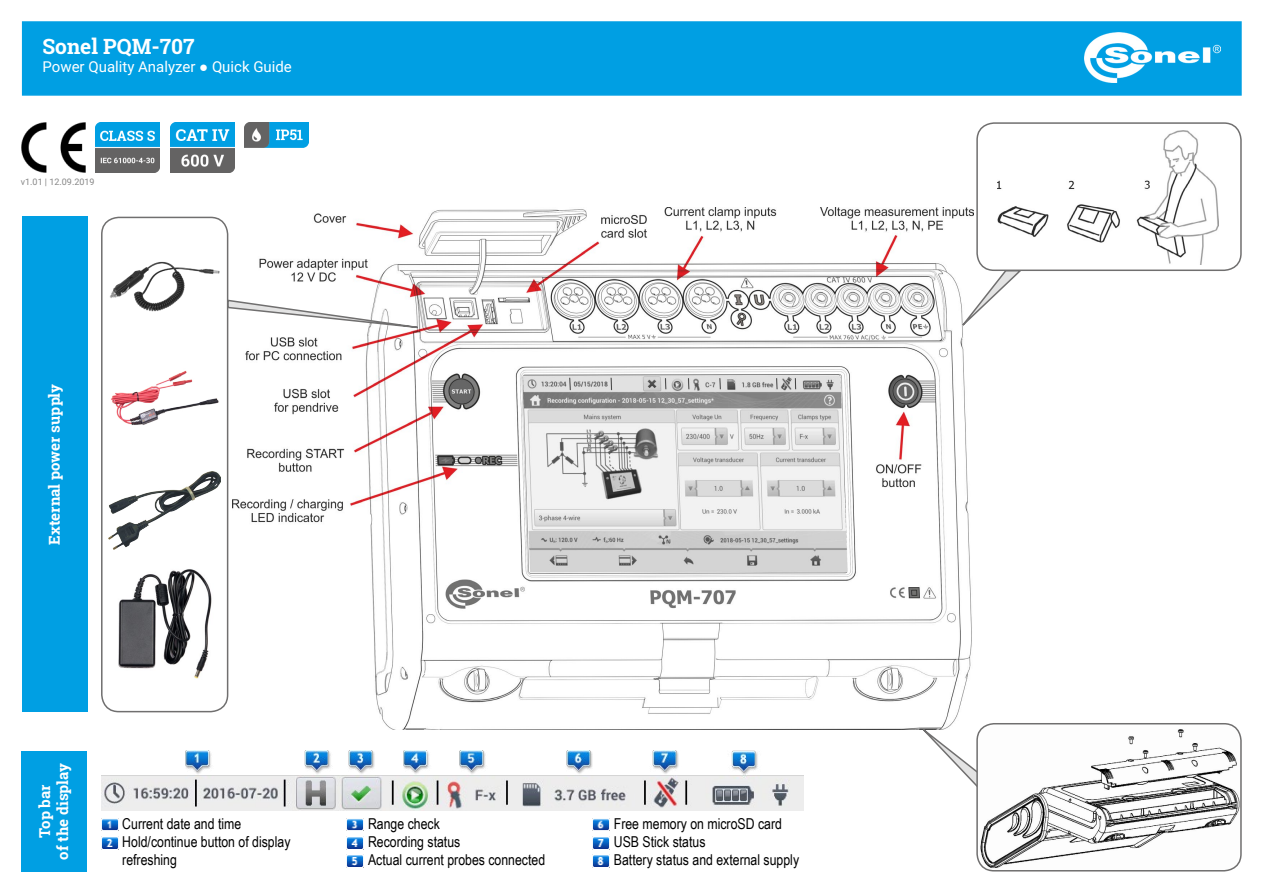
<style>
.page{position:relative;width:1263px;height:893px;background:#fff}
.page>*{position:absolute;margin:0;border:0;box-sizing:border-box;transform-origin:0 0}
.t1{font:700 21px "Roboto Slab";color:#fff}
.t2{font:15px/18px "Arial Narrow";color:#000}
.t3{font:700 15px/18px "Roboto Slab";color:#fff;text-align:center}
.t4{font:15px "Roboto";color:#fff}
.t5{font:9px "Roboto";color:#878787}
.s1{font-family:"Arial Narrow";font-weight:700}
</style>
<div class="page">
<img style="left:232px;top:208px;width:742px;height:522px">
<div style="left:22px;top:21px;width:1220px;height:75px;background:#009fe3;border:2px solid #009fe3"></div>
<img style="left:1084px;top:33px;width:136px;height:50px">
<img style="left:22px;top:123px;width:63px;height:49px">
<img style="left:170px;top:122px;width:64px;height:51px">
<img style="left:245px;top:122px;width:64px;height:25px">
<img style="left:96px;top:122px;width:64px;height:51px">
<img style="left:101px;top:751px;width:703px;height:59px">
<img style="left:101px;top:818px;width:17px;height:13px">
<img style="left:101px;top:836px;width:17px;height:13px">
<img style="left:347px;top:818px;width:17px;height:13px">
<img style="left:347px;top:836px;width:17px;height:13px">
<img style="left:347px;top:854px;width:17px;height:13px">
<img style="left:593px;top:818px;width:17px;height:13px">
<img style="left:593px;top:836px;width:17px;height:13px">
<img style="left:593px;top:854px;width:17px;height:13px">
<div style="left:21px;top:751px;width:66px;height:121px;background:#009fe3"></div>
<div style="left:22px;top:217px;width:66px;height:495px;background:#009fe3"></div>
<img style="left:110px;top:261px;width:110px;height:51px">
<img style="left:111px;top:370px;width:108px;height:55px">
<img style="left:108px;top:471px;width:113px;height:79px">
<img style="left:118px;top:569px;width:94px;height:110px">
<div style="left:101px;top:217px;width:127px;height:495px;border:2px solid #706f6f;border-radius:17px"></div>
<svg style="left:226px;top:299px;width:193px;height:30px"></svg>
<svg style="left:949px;top:269px;width:72px;height:71px"></svg>
<img style="left:997px;top:130px;width:221px;height:134px">
<div style="left:976px;top:122px;width:266px;height:149px;border:2px solid #706f6f;border-radius:17px"></div>
<svg style="left:908px;top:716px;width:68px;height:70px"></svg>
<img style="left:979px;top:726px;width:262px;height:143px">
<div style="left:976px;top:723px;width:266px;height:148px;border:2px solid #706f6f;border-radius:17px"></div>
<h1 class="t1" style="left:43px;top:32px;width:154px">Sonel PQM-707</h1>
<p class="t4" style="left:43px;top:57px;width:251px">Power Quality Analyzer <span class="s1">●</span> Quick Guide</p>
<p class="t5" style="left:21px;top:176px;width:75px">v1.01 | 12.09.2019</p>
<p class="t3" style="left:45px;top:545px;width:162px;rotate:-90deg">External power supply</p>
<p class="t3" style="left:35px;top:859px;width:98px;rotate:-90deg">Top bar<br>of the display</p>
<p class="t2" style="left:122px;top:814px;width:170px">Current date and time<br>Hold/continue button of display refreshing</p>
<p class="t2" style="left:368px;top:814px;width:179px">Range check<br>Recording status<br>Actual current probes connected</p>
<p class="t2" style="left:614px;top:814px;width:187px">Free memory on microSD card<br>USB Stick status<br>Battery status and external supply</p>
</div>
